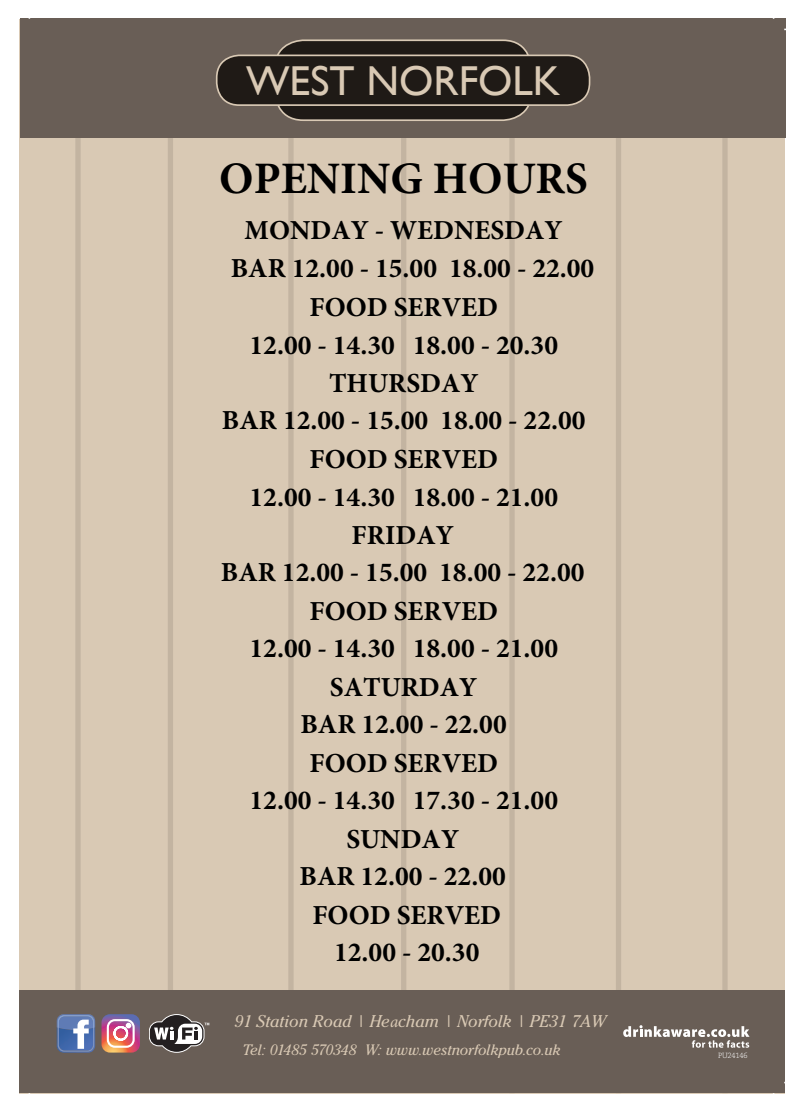
<style>
.page{position:relative;width:803px;height:1112px;background:#fff}
.page>*{position:absolute;margin:0;border:0;box-sizing:border-box;transform-origin:0 0}
.t1{font:700 45px "Minion Pro";color:#000}
.t2{font:41.75px "Gill Sans";color:#d9c9b4}
.t3{font:700 27.5px/38px "Minion Pro";color:#000;text-align:center}
.t4{font:italic 16.88px "Cheltenham";color:#d9c9b4}
.t5{font:italic 15px "Cheltenham";letter-spacing:-.005em;color:#d9c9b4}
.t6{font:300 7.5px "Caecilia";letter-spacing:-.03em;color:#fff}
.s1{font-family:"Minion Pro"}
</style>
<div class="page">
<div style="left:19px;top:19px;width:765px;height:1073px;background:#d9c9b4"></div>
<div style="left:722px;top:21px;width:6px;height:1071px;background:#c3b4a1"></div>
<div style="left:616px;top:21px;width:5px;height:1071px;background:#c3b4a1"></div>
<div style="left:509px;top:21px;width:6px;height:1071px;background:#c3b4a1"></div>
<div style="left:401px;top:19px;width:5px;height:1072px;background:#c3b4a1"></div>
<div style="left:288px;top:19px;width:6px;height:1072px;background:#c3b4a1"></div>
<div style="left:168px;top:19px;width:5px;height:1072px;background:#c3b4a1"></div>
<div style="left:75px;top:19px;width:6px;height:1072px;background:#c3b4a1"></div>
<div style="left:20px;top:18px;width:766px;height:119px;background:#695e56"></div>
<div style="left:275px;top:40px;width:256px;height:80px;background:#1f1a16;border-radius:28px"></div>
<div style="left:274px;top:39px;width:258px;height:82px;border:2px solid #d9c9b4;border-radius:28px"></div>
<div style="left:217px;top:55px;width:372px;height:50px;background:#1f1a16;border-radius:22px"></div>
<div style="left:216px;top:54px;width:374px;height:52px;border:2px solid #d9c9b4;border-radius:22px"></div>
<div style="left:19px;top:990px;width:765px;height:102px;background:#695e56"></div>
<svg style="left:57px;top:1014px;width:38px;height:38px"></svg>
<svg style="left:102px;top:1014px;width:38px;height:38px"></svg>
<svg style="left:149px;top:1014px;width:60px;height:38px"></svg>
<svg style="left:623px;top:1025px;width:126px;height:22px"></svg>
<div style="left:394px;top:1095px;width:14px;height:14px;border:2px solid #fff;border-radius:50%"></div>
<div style="left:786px;top:549px;width:15px;height:14px;border:2px solid #fff;border-radius:50%"></div>
<h2 class="t2" style="left:246px;top:56px;width:316px">WEST NORFOLK</h2>
<h1 class="t1" style="left:219px;top:147px;width:370px">OPENING HOURS</h1>
<p class="t3" style="left:221px;top:211px;width:375px">MONDAY - WEDNESDAY<br>BAR 12.00 - 15.00 18.00 - 22.00<br>FOOD SERVED<br>12.00 - 14.30 18.00 - 20.30<br>THURSDAY<br>BAR 12.00 - 15.00 18.00 - 22.00<br>FOOD SERVED<br>12.00 - 14.30 18.00 - 21.00<br>FRIDAY<br>BAR 12.00 - 15.00 18.00 - 22.00<br>FOOD SERVED<br>12.00 - 14.30 18.00 - 21.00<br>SATURDAY<br>BAR 12.00 - 22.00<br>FOOD SERVED<br>12.00 - 14.30 17.30 - 21.00<br>SUNDAY<br>BAR 12.00 - 22.00<br>FOOD SERVED<br>12.00 - 20.30</p>
<p class="t4" style="left:234px;top:1010px;width:373px">91 Station Road | He<span class="s1">a</span>cham | Norfolk | PE31 7AW</p>
<p class="t5" style="left:242px;top:1040px;width:320px">Tel: 01485 570348 W: www.westnorfolkpub.co.uk</p>
<p class="t6" style="left:718px;top:1050px;width:31px">PU24146</p>
</div>
